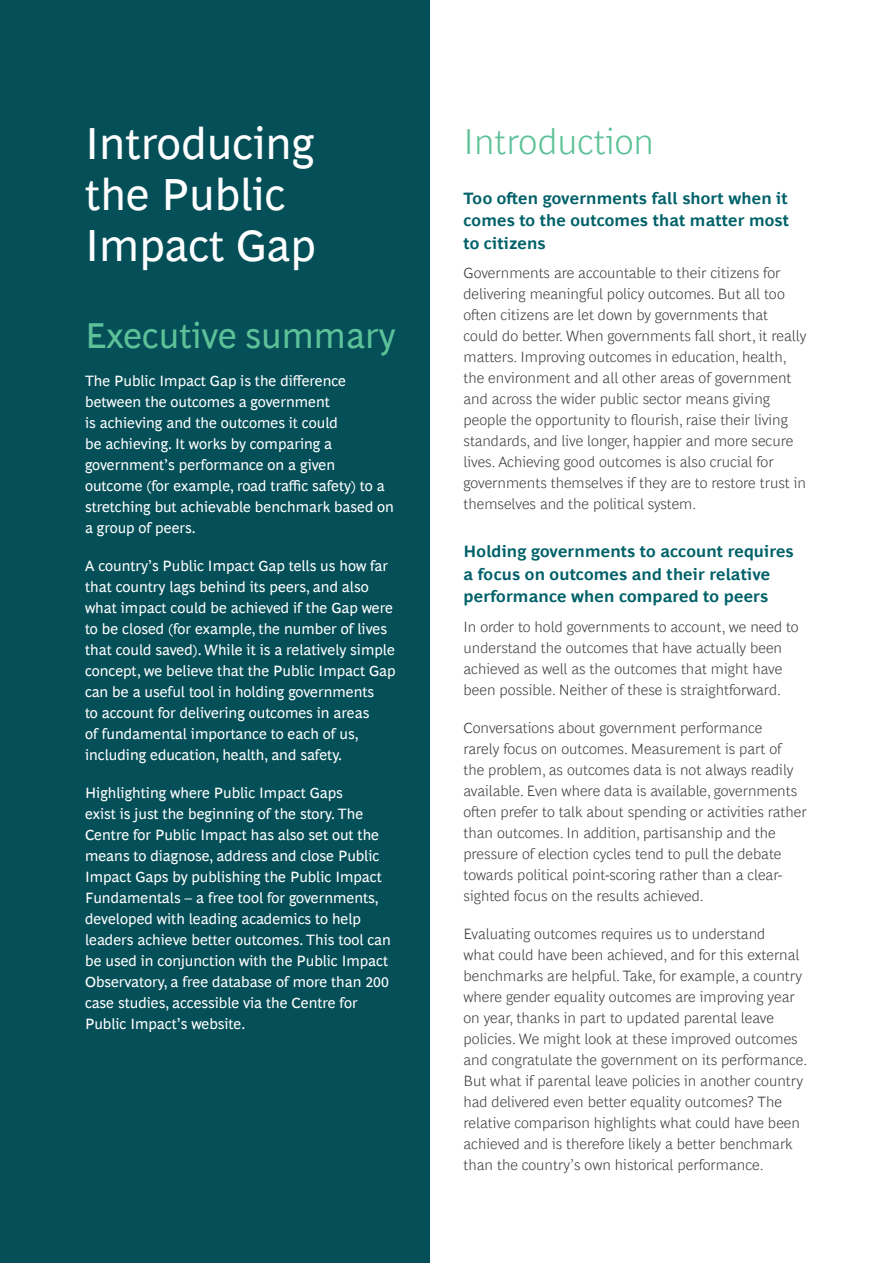
<style>
.page{position:relative;width:893px;height:1263px;background:#fff}
.page>*{position:absolute;margin:0;border:0;box-sizing:border-box;transform-origin:0 0}
.t1{font:45px/51px "Henderson BCG Sans";color:#fff}
.t2{font:36px "Henderson BCG Sans";color:#5cc198}
.t3{font:300 36px "Henderson BCG Sans";color:#5cc198}
.t4{font:700 16.5px/22.5px "Henderson BCG Sans";letter-spacing:.01em;color:#006169;text-align:justify}
.t5{font:300 15px/21px "Henderson BCG Sans";color:#3e3e3f}
.t6{font:15px/21px "Henderson BCG Sans";color:#fff}
</style>
<div class="page">
<div style="left:0;top:0;width:429px;height:1263px;background:#054f58"></div>
<h1 class="t1" style="left:85px;top:114px;width:232px">Introducing the Public<br>Impact Gap</h1>
<h2 class="t3" style="left:463px;top:115px;width:192px">Introduction</h2>
<p class="t4" style="left:463px;top:185px;width:327px">Too often governments fall short when it comes to the outcomes that matter most to citizens</p>
<p class="t5" style="left:463px;top:261px;width:344px">Governments are accountable to their citizens for delivering meaningful policy outcomes. But all too often citizens are let down by governments that could do better. When governments fall short, it really matters. Improving outcomes in education, health, the environment and all other areas of government and across the wider public sector means giving people the opportunity to flourish, raise their living standards, and live longer, happier and more secure lives. Achieving good outcomes is also crucial for governments themselves if they are to restore trust in themselves and the political system.</p>
<p class="t4" style="left:463px;top:539px;width:332px;text-align:left">Holding governments to account requires a focus on outcomes and their relative performance when compared to peers</p>
<p class="t5" style="left:463px;top:615px;width:337px">In order to hold governments to account, we need to understand the outcomes that have actually been achieved as well as the outcomes that might have been possible. Neither of these is straightforward.</p>
<p class="t5" style="left:463px;top:716px;width:345px">Conversations about government performance<br>rarely focus on outcomes. Measurement is part of<br>the problem, as outcomes data is not always readily available. Even where data is available, governments often prefer to talk about spending or activities rather than outcomes. In addition, partisanship and the pressure of election cycles tend to pull the debate towards political point-scoring rather than a clear&shy;sighted focus on the results achieved.</p>
<p class="t5" style="left:463px;top:922px;width:345px">Evaluating outcomes requires us to understand<br>what could have been achieved, and for this external benchmarks are helpful. Take, for example, a country where gender equality outcomes are improving year on year, thanks in part to updated parental leave policies. We might look at these improved outcomes and congratulate the government on its performance.<br>But what if parental leave policies in another country had delivered even better equality outcomes? The relative comparison highlights what could have been achieved and is therefore likely a better benchmark than the country’s own historical performance.</p>
<h2 class="t2" style="left:85px;top:309px;width:312px">Executive summary</h2>
<p class="t6" style="left:85px;top:369px;width:310px">The Public Impact Gap is the difference between the outcomes a government<br>is achieving and the outcomes it could<br>be achieving. It works by comparing a government’s performance on a given outcome (for example, road traffic safety) to a stretching but achievable benchmark based on a group of peers.</p>
<p class="t6" style="left:85px;top:554px;width:312px">A country’s Public Impact Gap tells us how far that country lags behind its peers, and also what impact could be achieved if the Gap were to be closed (for example, the number of lives that could saved). While it is a relatively simple concept, we believe that the Public Impact Gap can be a useful tool in holding governments<br>to account for delivering outcomes in areas<br>of fundamental importance to each of us, including education, health, and safety.</p>
<p class="t6" style="left:85px;top:781px;width:307px">Highlighting where Public Impact Gaps<br>exist is just the beginning of the story. The Centre for Public Impact has also set out the means to diagnose, address and close Public Impact Gaps by publishing the Public Impact Fundamentals – a free tool for governments, developed with leading academics to help leaders achieve better outcomes. This tool can be used in conjunction with the Public Impact Observatory, a free database of more than 200 case studies, accessible via the Centre for Public Impact’s website.</p>
</div>
